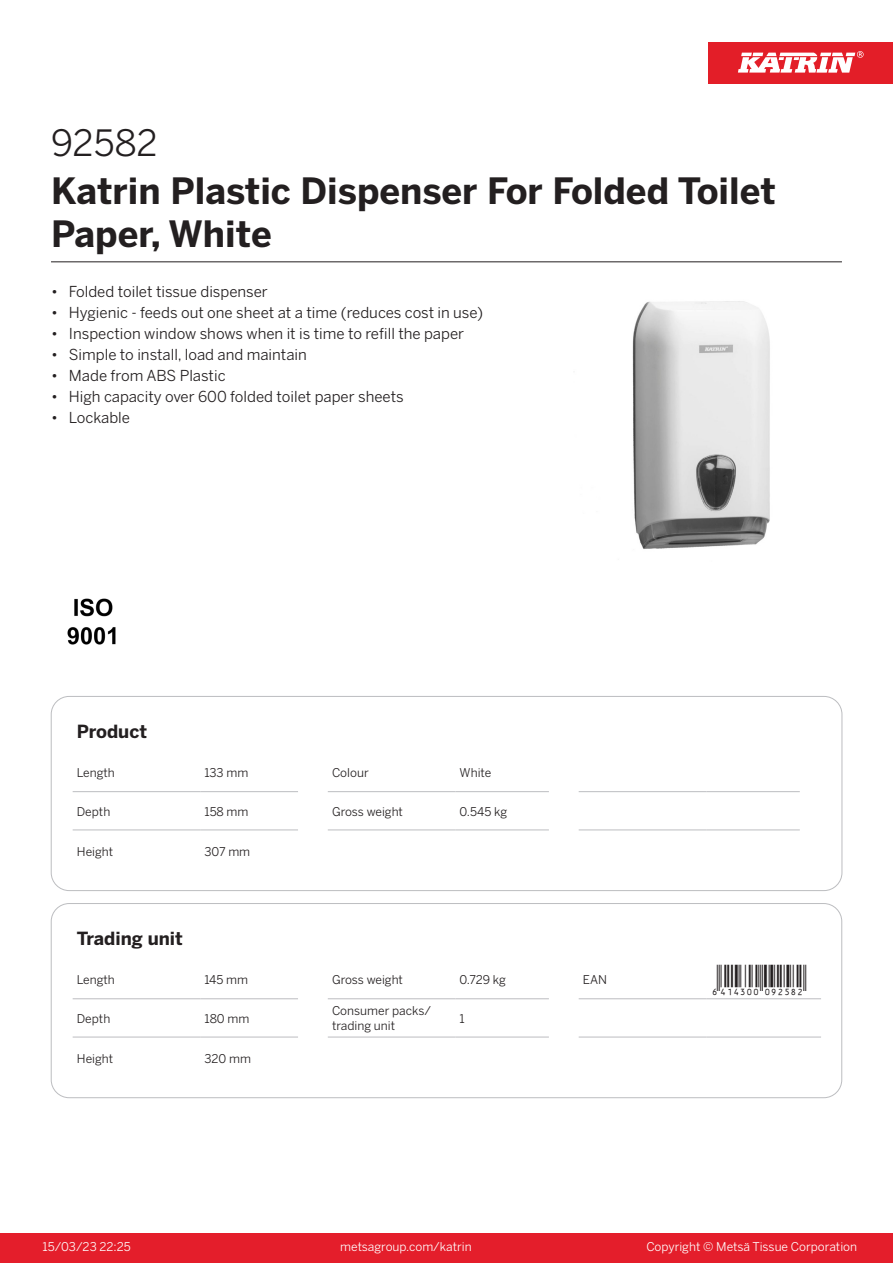
<style>
.page{position:relative;width:893px;height:1263px;background:#fff}
.page>*{position:absolute;margin:0;border:0;box-sizing:border-box;transform-origin:0 0}
.Product_Name{font:700 36px/43.2px "Benton Sans";color:#231f20}
.External_material_co{font:36px "Benton Sans";color:#231f20}
.T_EAN{font:30px "Viisas EAN Matala";color:#231f20}
.T_TableHeader{font:700 18px "Benton Sans";color:#231f20}
.MarketingBullets{font:15px "Benton Sans";color:#231f20}
.T_TableBody{font:12px/14.4px "Benton Sans";color:#231f20}
.t1{font:12px "Benton Sans";color:#fff}
</style>
<div class="page">
<div style="left:0;top:1233px;width:893px;height:30px;background:#e41e2b"></div>
<div style="left:708px;top:43px;width:185px;height:41px;background:#e31e28"></div>
<svg style="left:738px;top:51px;width:126px;height:22px"></svg>
<hr style="left:73px;top:791px;width:127px;height:1px;background:#bcbdc0">
<hr style="left:200px;top:791px;width:98px;height:1px;background:#bcbdc0">
<hr style="left:328px;top:791px;width:127px;height:1px;background:#bcbdc0">
<hr style="left:455px;top:791px;width:94px;height:1px;background:#bcbdc0">
<hr style="left:579px;top:791px;width:127px;height:1px;background:#bcbdc0">
<hr style="left:706px;top:791px;width:94px;height:1px;background:#bcbdc0">
<hr style="left:73px;top:830px;width:127px;height:1px;background:#bcbdc0">
<hr style="left:200px;top:830px;width:98px;height:1px;background:#bcbdc0">
<hr style="left:328px;top:830px;width:127px;height:1px;background:#bcbdc0">
<hr style="left:455px;top:830px;width:94px;height:1px;background:#bcbdc0">
<hr style="left:579px;top:830px;width:127px;height:1px;background:#bcbdc0">
<hr style="left:706px;top:830px;width:94px;height:1px;background:#bcbdc0">
<div style="left:51px;top:696px;width:791px;height:195px;border:1px solid #bcbdc0;border-radius:18px"></div>
<hr style="left:73px;top:998px;width:127px;height:1px;background:#bcbdc0">
<hr style="left:200px;top:998px;width:98px;height:1px;background:#bcbdc0">
<hr style="left:328px;top:998px;width:127px;height:1px;background:#bcbdc0">
<hr style="left:455px;top:998px;width:94px;height:1px;background:#bcbdc0">
<hr style="left:579px;top:998px;width:127px;height:1px;background:#bcbdc0">
<hr style="left:706px;top:998px;width:115px;height:1px;background:#bcbdc0">
<hr style="left:73px;top:1037px;width:127px;height:1px;background:#bcbdc0">
<hr style="left:200px;top:1037px;width:98px;height:1px;background:#bcbdc0">
<hr style="left:328px;top:1037px;width:127px;height:1px;background:#bcbdc0">
<hr style="left:455px;top:1037px;width:94px;height:1px;background:#bcbdc0">
<hr style="left:579px;top:1037px;width:127px;height:1px;background:#bcbdc0">
<hr style="left:706px;top:1037px;width:115px;height:1px;background:#bcbdc0">
<div style="left:51px;top:903px;width:791px;height:195px;border:1px solid #bcbdc0;border-radius:18px"></div>
<img style="left:632px;top:301px;width:138px;height:248px">
<img style="left:67px;top:598px;width:49px;height:47px">
<hr style="left:51px;top:261px;width:791px;height:1px;background:#231f20">
<p class="External_material_co" style="left:51px;top:121px;width:108px">92582</p>
<p class="Product_Name" style="left:51px;top:170px;width:726px">Katrin Plastic Dispenser For Folded Toilet<br>Paper, White</p>
<p class="MarketingBullets" style="left:51px;top:282px;width:218px">• Folded toilet tissue dispenser</p>
<p class="MarketingBullets" style="left:51px;top:303px;width:434px">• Hygienic - feeds out one sheet at a time (reduces cost in use)</p>
<p class="MarketingBullets" style="left:51px;top:324px;width:415px">• Inspection window shows when it is time to refill the paper</p>
<p class="MarketingBullets" style="left:51px;top:345px;width:257px">• Simple to install, load and maintain</p>
<p class="MarketingBullets" style="left:51px;top:366px;width:176px">• Made from ABS Plastic</p>
<p class="MarketingBullets" style="left:51px;top:387px;width:354px">• High capacity over 600 folded toilet paper sheets</p>
<p class="MarketingBullets" style="left:51px;top:408px;width:81px">• Lockable</p>
<p class="T_TableHeader" style="left:77px;top:720px;width:72px">Product</p>
<p class="T_TableBody" style="left:77px;top:766px;width:39px">Length</p>
<p class="T_TableBody" style="left:204px;top:766px;width:45px">133 mm</p>
<p class="T_TableBody" style="left:332px;top:766px;width:38px">Colour</p>
<p class="T_TableBody" style="left:460px;top:766px;width:33px">White</p>
<p class="T_TableBody" style="left:77px;top:804px;width:35px">Depth</p>
<p class="T_TableBody" style="left:204px;top:804px;width:46px">158 mm</p>
<p class="T_TableBody" style="left:332px;top:804px;width:72px">Gross weight</p>
<p class="T_TableBody" style="left:460px;top:804px;width:49px">0.545 kg</p>
<p class="T_TableBody" style="left:77px;top:844px;width:38px">Height</p>
<p class="T_TableBody" style="left:204px;top:844px;width:47px">307 mm</p>
<p class="T_TableHeader" style="left:77px;top:927px;width:108px">Trading unit</p>
<p class="T_TableBody" style="left:77px;top:973px;width:39px">Length</p>
<p class="T_TableBody" style="left:204px;top:973px;width:45px">145 mm</p>
<p class="T_TableBody" style="left:332px;top:973px;width:72px">Gross weight</p>
<p class="T_TableBody" style="left:460px;top:973px;width:48px">0.729 kg</p>
<p class="T_TableBody" style="left:583px;top:973px;width:26px">EAN</p>
<p class="T_EAN" style="left:710px;top:964px;width:97px">*6414300092582*</p>
<p class="T_TableBody" style="left:77px;top:1011px;width:35px">Depth</p>
<p class="T_TableBody" style="left:204px;top:1011px;width:46px">180 mm</p>
<p class="T_TableBody" style="left:332px;top:1004px;width:100px">Consumer packs/ trading unit</p>
<p class="T_TableBody" style="left:460px;top:1011px;width:7px">1</p>
<p class="T_TableBody" style="left:77px;top:1051px;width:38px">Height</p>
<p class="T_TableBody" style="left:204px;top:1051px;width:48px">320 mm</p>
<p class="t1" style="left:43px;top:1239px;width:90px">15/03/23 22:25</p>
<p class="t1" style="left:340px;top:1239px;width:133px">metsagroup.com/katrin</p>
<p class="t1" style="left:646px;top:1239px;width:212px">Copyright © Metsä Tissue Corporation</p>
</div>
